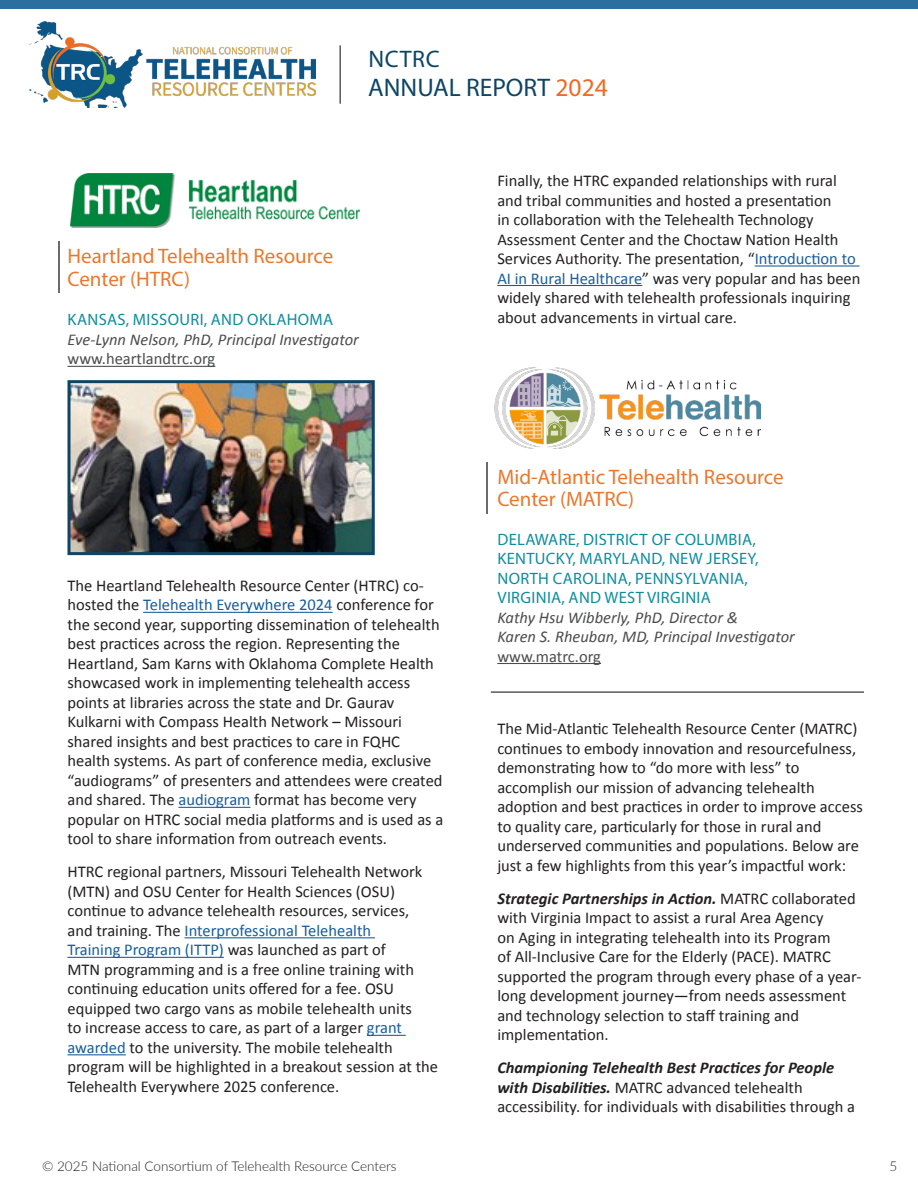
<style>
.page{position:relative;width:918px;height:1188px;background:#fff}
.page>*{position:absolute;margin:0;border:0;box-sizing:border-box;transform-origin:0 0}
.t1{font:25.5px "Myriad Pro";color:#0e4564}
.t2{font:24px "Myriad Pro";letter-spacing:.02em;color:#0e4564}
.subhead{font:21px/22.5px "Myriad Pro";color:#eb772c}
.t3{font:16.5px/19.5px "Calibri";color:#231f20}
.t4{font:16.5px/19.5px "Myriad Pro";letter-spacing:.02em;color:#0d8d9e}
.t5{font:italic 16.5px "Calibri";color:#4b4c4d}
.t6{font:16.5px "Calibri";color:#4b4c4d}
.t7{font:300 13.5px "Lato";color:#231f20}
.s1{color:#ef6a22}
.s2{color:#175d9e}
.s3{font-weight:700;font-style:italic}
</style>
<div class="page">
<div style="left:0;top:0;width:918px;height:8px;background:#2b6fa0"></div>
<img style="left:29px;top:22px;width:287px;height:86px">
<hr style="left:339px;top:45px;width:2px;height:59px;background:#5a5a5d">
<hr style="left:68px;top:366px;width:147px;height:1px;background:#4b4c4d">
<hr style="left:143px;top:612px;width:190px;height:1px;background:#175d9e">
<hr style="left:178px;top:807px;width:72px;height:1px;background:#175d9e">
<hr style="left:185px;top:937px;width:190px;height:1px;background:#175d9e">
<hr style="left:68px;top:957px;width:156px;height:1px;background:#175d9e">
<hr style="left:367px;top:1035px;width:39px;height:1px;background:#175d9e">
<hr style="left:68px;top:1054px;width:58px;height:1px;background:#175d9e">
<hr style="left:755px;top:265px;width:105px;height:2px;background:#175d9e">
<hr style="left:497px;top:285px;width:145px;height:1px;background:#175d9e">
<hr style="left:497px;top:663px;width:104px;height:1px;background:#4b4c4d">
<hr style="left:491px;top:691px;width:373px;height:2px;background:#57585a">
<img style="left:71px;top:174px;width:289px;height:54px">
<img style="left:495px;top:367px;width:266px;height:81px">
<hr style="left:58px;top:242px;width:2px;height:51px;background:#6b6b6e">
<hr style="left:487px;top:462px;width:1px;height:51px;background:#6b6b6e">
<img style="left:72px;top:384px;width:299px;height:167px">
<div style="left:68px;top:380px;width:307px;height:175px;border:3px solid #0e4564"></div>
<h2 class="t2" style="left:369px;top:44px;width:73px">NCTRC</h2>
<h1 class="t1" style="left:368px;top:72px;width:241px">ANNUAL REPORT <span class="s1">2024</span></h1>
<p class="subhead" style="left:68px;top:245px;width:267px">Heartland Telehealth Resource<br>Center (HTRC)</p>
<p class="t4" style="left:68px;top:310px;width:267px">KANSAS, MISSOURI, AND OKLAHOMA</p>
<p class="t5" style="left:68px;top:328px;width:293px">Eve-Lynn Nelson, PhD, Principal Investigator</p>
<p class="t6" style="left:68px;top:348px;width:149px">www.heartlandtrc.org</p>
<p class="t3" style="left:497px;top:170px;width:365px">Finally, the HTRC expanded relationships with rural and tribal communities and hosted a presentation<br>in collaboration with the Telehealth Technology Assessment Center and the Choctaw Nation Health Services Authority. The presentation, “<span class="s2">Introduction to AI in Rural Healthcare</span>” was very popular and has been widely shared with telehealth professionals inquiring about advancements in virtual care.</p>
<p class="t3" style="left:68px;top:575px;width:377px">The Heartland Telehealth Resource Center (HTRC) co&shy;hosted the <span class="s2">Telehealth Everywhere 2024</span> conference for the second year, supporting dissemination of telehealth best practices across the region. Representing the Heartland, Sam Karns with Oklahoma Complete Health showcased work in implementing telehealth access points at libraries across the state and Dr. Gaurav Kulkarni with Compass Health Network – Missouri shared insights and best practices to care in FQHC health systems. As part of conference media, exclusive “audiograms” of presenters and attendees were created and shared. The <span class="s2">audiogram</span> format has become very popular on HTRC social media platforms and is used as a tool to share information from outreach events.</p>
<p class="t3" style="left:68px;top:862px;width:372px">HTRC regional partners, Missouri Telehealth Network (MTN) and OSU Center for Health Sciences (OSU) continue to advance telehealth resources, services, and training. The <span class="s2">Interprofessional Telehealth<br>Training Program (ITTP)</span> was launched as part of<br>MTN programming and is a free online training with continuing education units offered for a fee. OSU equipped two cargo vans as mobile telehealth units<br>to increase access to care, as part of a larger <span class="s2">grant awarded</span> to the university. The mobile telehealth program will be highlighted in a breakout session at the Telehealth Everywhere 2025 conference.</p>
<p class="subhead" style="left:497px;top:465px;width:288px">Mid-Atlantic Telehealth Resource<br>Center (MATRC)</p>
<p class="t4" style="left:498px;top:529px;width:263px">DELAWARE, DISTRICT OF COLUMBIA,<br>KENTUCKY, MARYLAND, NEW JERSEY,<br>NORTH CAROLINA, PENNSYLVANIA,<br>VIRGINIA, AND WEST VIRGINIA</p>
<p class="t5" style="left:497px;top:606px;width:242px">Kathy Hsu Wibberly, PhD, Director &amp;</p>
<p class="t5" style="left:497px;top:625px;width:299px">Karen S. Rheuban, MD, Principal Investigator</p>
<p class="t6" style="left:497px;top:645px;width:105px">www.matrc.org</p>
<p class="t3" style="left:497px;top:719px;width:367px">The Mid-Atlantic Telehealth Resource Center (MATRC) continues to embody innovation and resourcefulness, demonstrating how to “do more with less” to accomplish our mission of advancing telehealth adoption and best practices in order to improve access to quality care, particularly for those in rural and underserved communities and populations. Below are just a few highlights from this year’s impactful work:</p>
<p class="t3" style="left:497px;top:888px;width:366px"><span class="s3">Strategic Partnerships in Action.</span> MATRC collaborated with Virginia Impact to assist a rural Area Agency<br>on Aging in integrating telehealth into its Program<br>of All-Inclusive Care for the Elderly (PACE). MATRC supported the program through every phase of a year&shy;long development journey—from needs assessment and technology selection to staff training and implementation.</p>
<p class="t3" style="left:497px;top:1058px;width:359px"><span class="s3">Championing Telehealth Best Practices for People with Disabilities.</span> MATRC advanced telehealth accessibility. for individuals with disabilities through a</p>
<p class="t7" style="left:42px;top:1157px;width:356px">© 2025 National Consortium of Telehealth Resource Centers</p>
<p class="t7" style="left:889px;top:1157px;width:9px">5</p>
</div>
